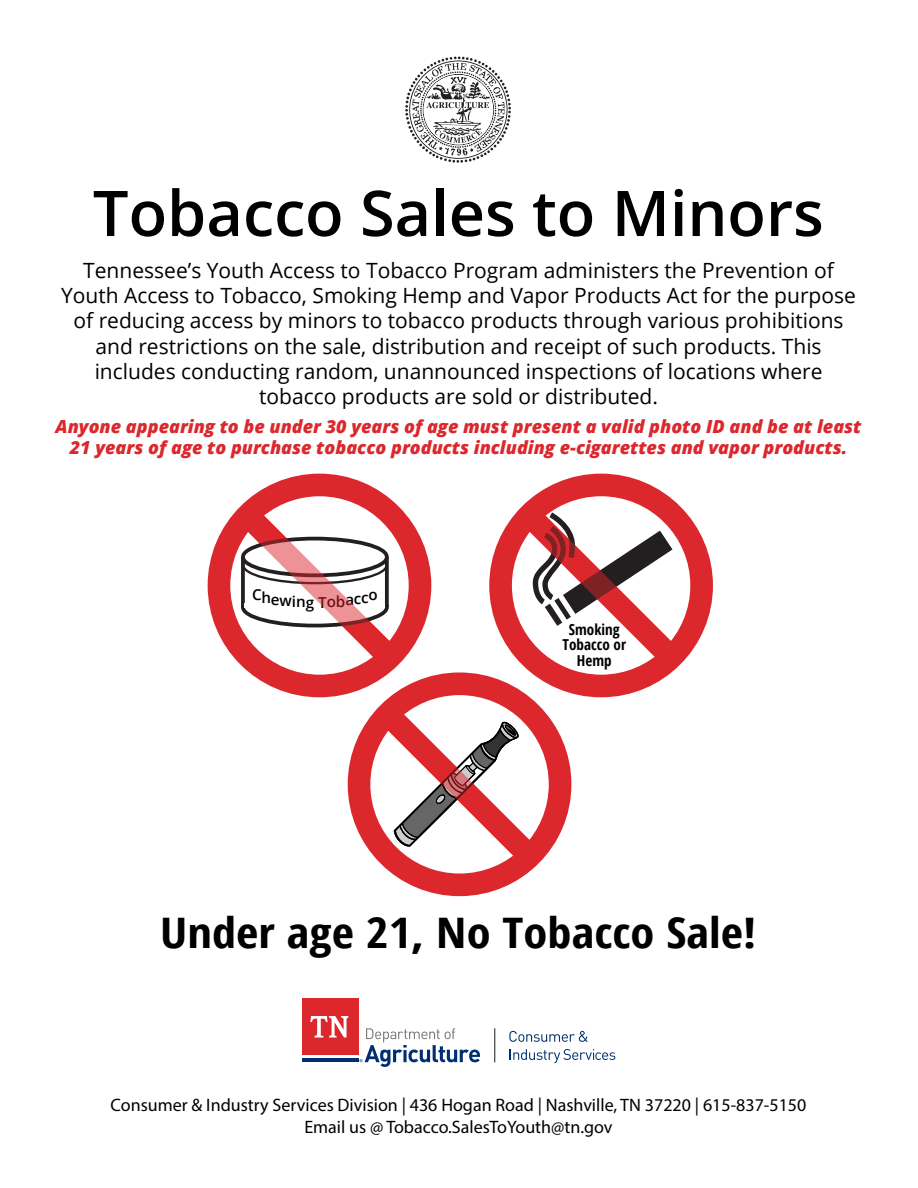
<style>
.page{position:relative;width:918px;height:1188px;background:#fff}
.page>*{position:absolute;margin:0;border:0;box-sizing:border-box;transform-origin:0 0}
.t1{font:600 63px "Open Sans";color:#000}
.t2{font:700 condensed 42.15px "Open Sans";color:#000;scale:1.15 1}
.t3{font:21px/25.2px "Open Sans";color:#000;text-align:center}
.t4{font:italic 800 18px/21.6px "Open Sans";color:#dc272d;text-align:center}
.t5{font:18px/21.6px "Myriad Pro";color:#000;text-align:center}
.t6{font:700 condensed 15.15px/15.1px "Open Sans";color:#000;text-align:center}
.t7{font:600 15.15px "Open Sans";letter-spacing:-.005em;color:#000}
</style>
<div class="page">
<div style="left:302px;top:998px;width:57px;height:57px;background:#dc272d"></div>
<div style="left:302px;top:1057px;width:57px;height:5px;background:#002f73"></div>
<svg style="left:310px;top:1016px;width:39px;height:22px"></svg>
<hr style="left:495px;top:1028px;width:1px;height:34px;background:#1a1a1a">
<svg style="left:509px;top:1031px;width:79px;height:11px"></svg>
<svg style="left:510px;top:1049px;width:105px;height:14px"></svg>
<svg style="left:360px;top:1028px;width:120px;height:39px"></svg>
<svg style="left:405px;top:57px;width:106px;height:106px"></svg>
<div style="left:489px;top:474px;width:224px;height:223px;border:23px solid #dc272d;border-radius:50%"></div>
<svg style="left:216px;top:483px;width:487px;height:405px"></svg>
<h1 class="t1" style="left:93px;top:170px;width:732px">Tobacco Sales to Minors</h1>
<p class="t3" style="left:61px;top:257px;width:796px">Tennessee’s Youth Access to Tobacco Program administers the Prevention of Youth Access to Tobacco, Smoking Hemp and Vapor Products Act for the purpose of reducing access by minors to tobacco products through various prohibitions and restrictions on the sale, distribution and receipt of such products. This includes conducting random, unannounced inspections of locations where tobacco products are sold or distributed.</p>
<p class="t4" style="left:56px;top:415px;width:807px">Anyone appearing to be under 30 years of age must present a valid photo ID and be at least<br>21 years of age to purchase tobacco products including e-cigarettes and vapor products.</p>
<p class="t7" style="left:252px;top:590px;width:127px">Chewing Tobacco</p>
<p class="t6" style="left:563px;top:622px;width:65px">Smoking<br>Tobacco or<br>Hemp</p>
<h2 class="t2" style="left:160px;top:903px;width:520px">Under age 21, No Tobacco Sale!</h2>
<p class="t5" style="left:111px;top:1094px;width:697px">Consumer &amp; Industry Services Division | 436 Hogan Road | Nashville, TN 37220 | 615-837-5150<br>Email us @ Tobacco.SalesToYouth@tn.gov</p>
</div>
